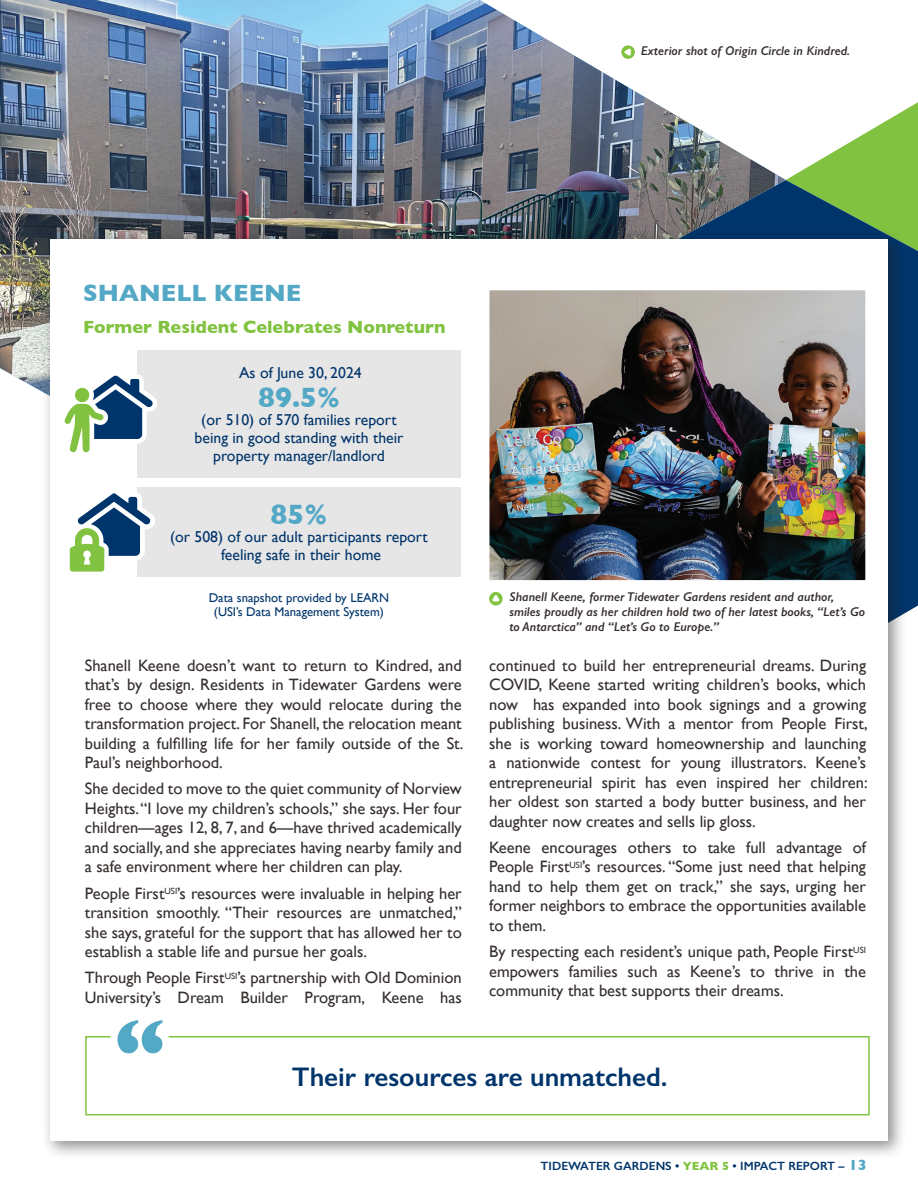
<style>
.page{position:relative;width:918px;height:1188px;background:#fff}
.page>*{position:absolute;margin:0;border:0;box-sizing:border-box;transform-origin:0 0}
.Figure{font:700 28.5px "Gill Sans";color:#53a8c5}
.PULL_QUOTE{font:600 27px "Gill Sans";color:#00356b}
.Heading_2{font:700 24px "Gill Sans";color:#53a8c5}
.Subhead_1{font:700 18px "Gill Sans";color:#81c340}
.Body_copy_-_justified{font:16.5px/19.5px "Gill Sans";color:#352f2d;text-align:justify}
.Statistics_-_Copy{font:15.75px/18px "Gill Sans";color:#00356b;text-align:center}
.PHOTO_CAPTION_-_DARK_GREY{font:italic 600 12.75px/15px "Gill Sans";color:#352f2d}
.Timeline_Copy{font:12.75px/13.5px "Gill Sans";color:#00356b;text-align:center}
.t1{font:600 12px "Gill Sans";color:#00356b}
.s1{font-weight:700;color:#81c340}
.s2{font-weight:700;font-size:15px;color:#53a8c5}
</style>
<div class="page">
<svg style="left:786px;top:102px;width:132px;height:78px"></svg>
<svg style="left:786px;top:180px;width:132px;height:432px;background:#36705a"></svg>
<img style="left:0;top:0;width:786px;height:391px">
<div style="left:40px;top:229px;width:867px;height:931px;background:#231f20;opacity:.5"></div>
<div style="left:51px;top:239px;width:837px;height:901px;background:#fff"></div>
<hr style="left:0;top:0;width:1px;height:368px;background:#00356b">
<img style="left:0;top:0;width:1px;height:358px">
<svg style="left:118px;top:1020px;width:44px;height:15px"></svg>
<svg style="left:85px;top:1035px;width:785px;height:81px"></svg>
<div style="left:137px;top:350px;width:324px;height:128px;background:#e7e6e6"></div>
<svg style="left:64px;top:374px;width:93px;height:79px"></svg>
<div style="left:137px;top:488px;width:323px;height:89px;background:#e7e6e6"></div>
<svg style="left:69px;top:493px;width:86px;height:79px"></svg>
<img style="left:490px;top:291px;width:374px;height:288px">
<div style="left:477px;top:278px;width:400px;height:314px;border:12px solid #fff"></div>
<svg style="left:489px;top:592px;width:14px;height:13px"></svg>
<svg style="left:492px;top:595px;width:8px;height:6px"></svg>
<div style="left:621px;top:45px;width:14px;height:14px;background:#81c340;border-radius:50%"></div>
<svg style="left:624px;top:48px;width:7px;height:8px"></svg>
<p class="PHOTO_CAPTION_-_DARK_GREY" style="left:641px;top:43px;width:211px">Exterior shot of Origin Circle in Kindred.</p>
<p class="Heading_2" style="left:83px;top:274px;width:220px">SHANELL KEENE</p>
<p class="Subhead_1" style="left:83px;top:312px;width:364px">Former Resident Celebrates Nonreturn</p>
<p class="Statistics_-_Copy" style="left:239px;top:364px;width:124px">As of June 30, 2024</p>
<p class="Figure" style="left:258px;top:374px;width:83px">89.5%</p>
<p class="Statistics_-_Copy" style="left:201px;top:410px;width:197px">(or 510) of 570 families report</p>
<p class="Statistics_-_Copy" style="left:195px;top:428px;width:210px">being in good standing with their property manager/landlord</p>
<p class="Figure" style="left:271px;top:492px;width:58px">85%</p>
<p class="Statistics_-_Copy" style="left:170px;top:528px;width:259px">(or 508) of our adult participants report</p>
<p class="Statistics_-_Copy" style="left:221px;top:546px;width:161px">feeling safe in their home</p>
<p class="Timeline_Copy" style="left:209px;top:591px;width:182px">Data snapshot provided by LEARN (USI’s Data Management System)</p>
<p class="Body_copy_-_justified" style="left:85px;top:655px;width:380px">Shanell Keene doesn’t want to return to Kindred, and that’s by design. Residents in Tidewater Gardens were free to choose where they would relocate during the transformation project. For Shanell, the relocation meant building a fulfilling life for her family outside of the St.<br>Paul’s neighborhood.</p>
<p class="Body_copy_-_justified" style="left:85px;top:779px;width:378px">She decided to move to the quiet community of Norview Heights. “I love my children’s schools,” she says. Her four children—ages 12, 8, 7, and 6—have thrived academically and socially, and she appreciates having nearby family and a safe environment where her children can play.</p>
<p class="Body_copy_-_justified" style="left:85px;top:883px;width:378px">People First<sup>USI</sup>’s resources were invaluable in helping her transition smoothly. “Their resources are unmatched,” she says, grateful for the support that has allowed her to establish a stable life and pursue her goals.</p>
<p class="Body_copy_-_justified" style="left:85px;top:968px;width:378px">Through People First<sup>USI</sup>’s partnership with Old Dominion<br>University’s Dream Builder Program, Keene has</p>
<p class="PHOTO_CAPTION_-_DARK_GREY" style="left:509px;top:589px;width:357px">Shanell Keene, former Tidewater Gardens resident and author, smiles proudly as her children hold two of her latest books, “Let’s Go to Antarctica” and “Let’s Go to Europe.”</p>
<p class="Body_copy_-_justified" style="left:489px;top:655px;width:380px">continued to build her entrepreneurial dreams. During COVID, Keene started writing children’s books, which now has expanded into book signings and a growing publishing business. With a mentor from People First, she is working toward homeownership and launching a nationwide contest for young illustrators. Keene’s entrepreneurial spirit has even inspired her children: her oldest son started a body butter business, and her daughter now creates and sells lip gloss.</p>
<p class="Body_copy_-_justified" style="left:489px;top:837px;width:378px">Keene encourages others to take full advantage of People First<sup>USI</sup>’s resources. “Some just need that helping hand to help them get on track,” she says, urging her former neighbors to embrace the opportunities available to them.</p>
<p class="Body_copy_-_justified" style="left:489px;top:942px;width:378px">By respecting each resident’s unique path, People First<sup>USI </sup>empowers families such as Keene’s to thrive in the community that best supports their dreams.</p>
<p class="PULL_QUOTE" style="left:292px;top:1060px;width:377px">Their resources are unmatched.</p>
<p class="t1" style="left:541px;top:1159px;width:327px">TIDEWATER GARDENS • <span class="s1">YEAR 5</span> • IMPACT REPORT – <span class="s2">13</span></p>
</div>
